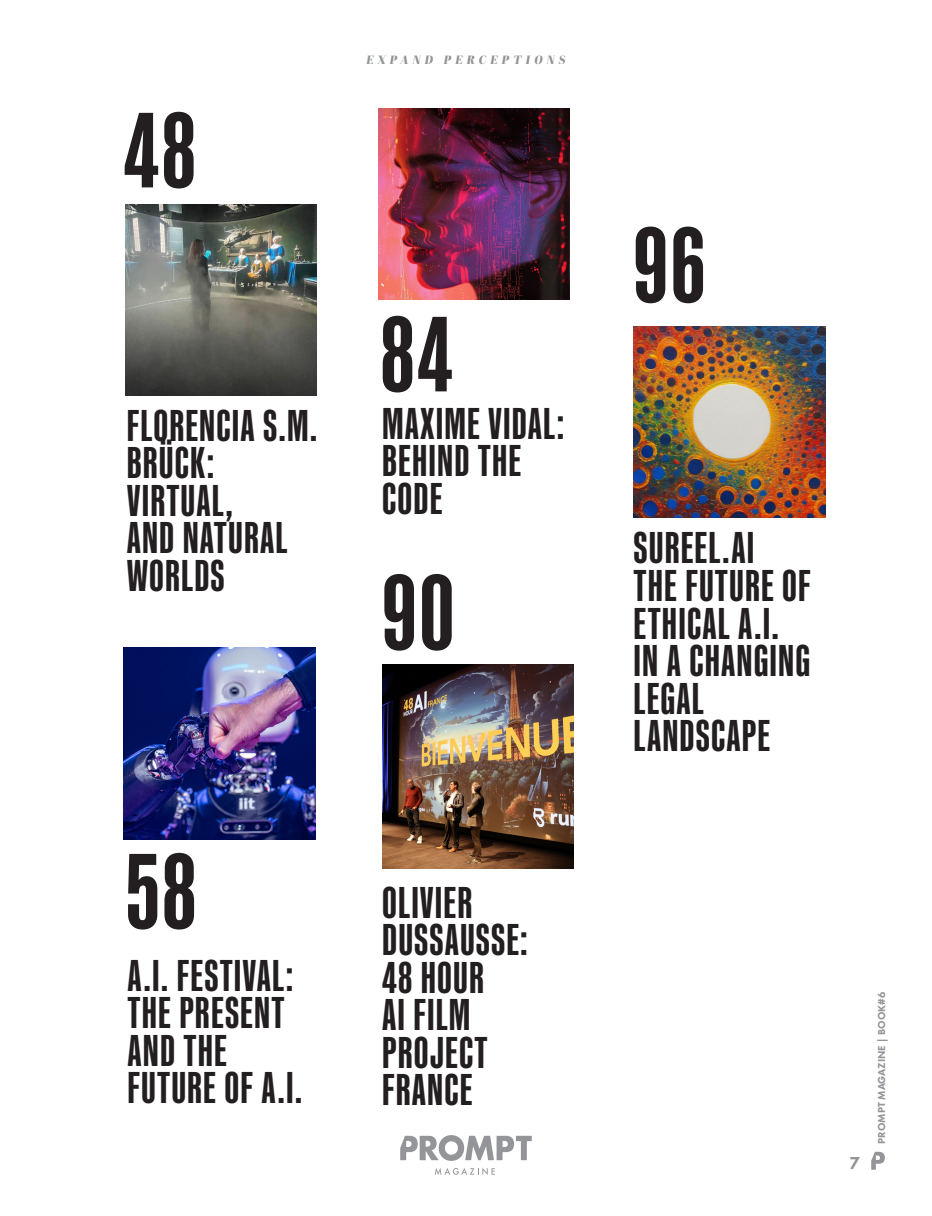
<style>
.page{position:relative;width:932px;height:1216px;background:#fff}
.page>*{position:absolute;margin:0;border:0;box-sizing:border-box;transform-origin:0 0}
.t1{font:700 108px "Kaneda Gothic";letter-spacing:.025em;color:#231f20}
.t2{font:700 45px/37.5px "Kaneda Gothic";letter-spacing:.025em;color:#231f20}
.t3{font:800 18px "Futura PT";color:#939598}
.t4{font:italic 12px "Abril Fatface";letter-spacing:.35em;color:#939595}
.t5{font:800 10.5px "Futura PT";color:#939598}
</style>
<div class="page">
<img style="left:382px;top:665px;width:191px;height:202px">
<img style="left:125px;top:204px;width:192px;height:191px">
<img style="left:124px;top:647px;width:191px;height:192px">
<img style="left:378px;top:108px;width:191px;height:191px">
<img style="left:633px;top:326px;width:192px;height:191px">
<svg style="left:871px;top:1151px;width:13px;height:18px"></svg>
<svg style="left:435px;top:1168px;width:60px;height:6px"></svg>
<svg style="left:400px;top:1135px;width:131px;height:25px"></svg>
<h1 class="t1" style="left:124px;top:90px;width:74px">48</h1>
<p class="t4" style="left:366px;top:51px;width:201px">EXPAND PERCEPTIONS</p>
<p class="t2" style="left:127px;top:406px;width:192px">FLORENCIA S.M.<br>BRÜCK:<br>VIRTUAL,<br>AND NATURAL<br>WORLDS</p>
<h1 class="t1" style="left:380px;top:294px;width:74px">84</h1>
<p class="t2" style="left:382px;top:404px;width:184px">MAXIME VIDAL:<br>BEHIND THE<br>CODE</p>
<h1 class="t1" style="left:382px;top:552px;width:74px">90</h1>
<h1 class="t1" style="left:126px;top:831px;width:72px">58</h1>
<p class="t2" style="left:127px;top:956px;width:176px">A.I. FESTIVAL:<br>THE PRESENT<br>AND THE<br>FUTURE OF A.I.</p>
<p class="t2" style="left:382px;top:883px;width:147px">OLIVIER<br>DUSSAUSSE:<br>48 HOUR<br>AI FILM<br>PROJECT<br>FRANCE</p>
<h1 class="t1" style="left:633px;top:205px;width:73px">96</h1>
<p class="t2" style="left:633px;top:529px;width:179px">SUREEL.AI<br>THE FUTURE OF<br>ETHICAL A.I.<br>IN A CHANGING<br>LEGAL<br>LANDSCAPE</p>
<p class="t3" style="left:849px;top:1151px;width:12px">7</p>
<p class="t5" style="left:874px;top:1143px;width:153px;rotate:-90deg">PROMPT MAGAZINE | BOOK#6</p>
</div>
